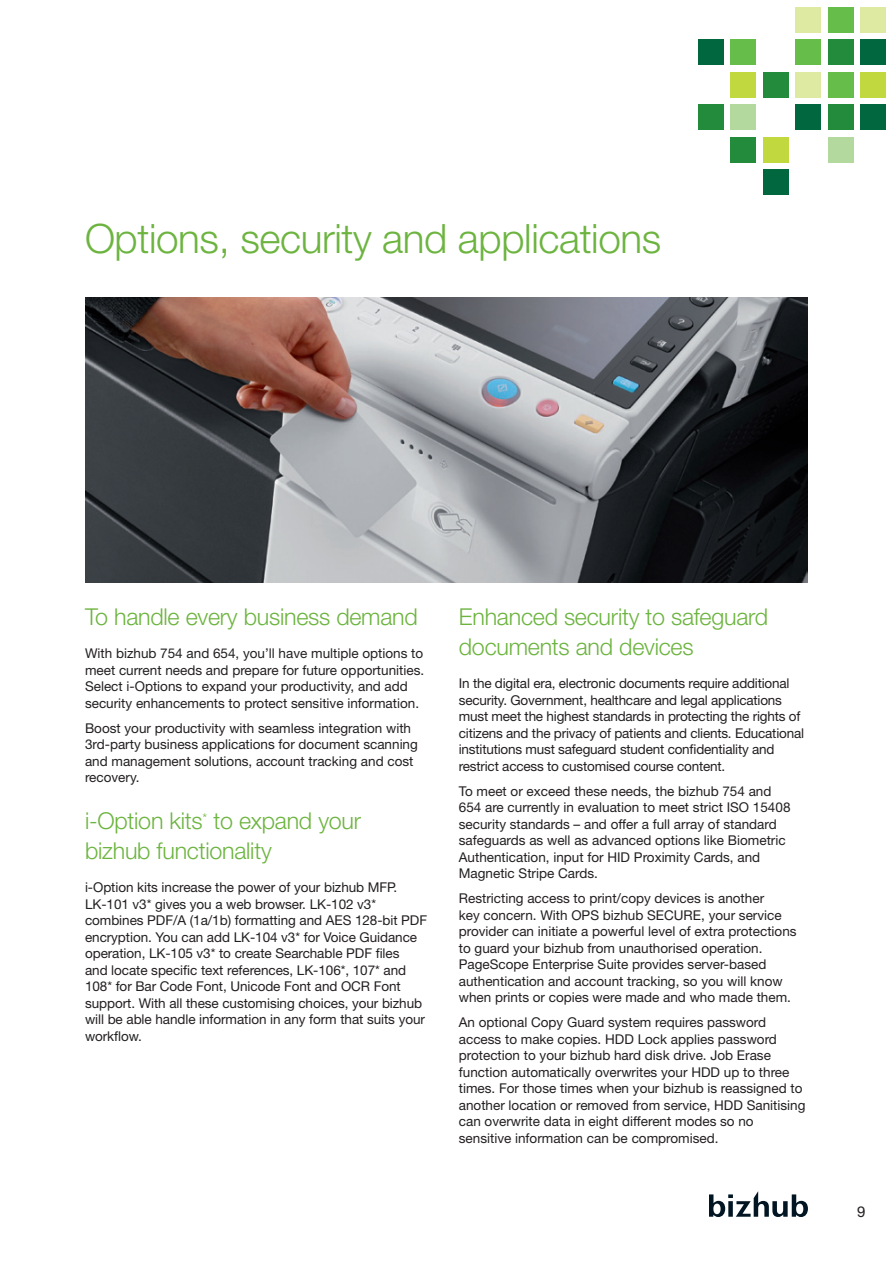
<style>
.page{position:relative;width:893px;height:1263px;background:#fff}
.page>*{position:absolute;margin:0;border:0;box-sizing:border-box;transform-origin:0 0}
.t1{font:300 40.5px "Helvetica Neue LT Std";letter-spacing:-.01em;color:#6cb43f}
.t2{font:300 23.25px/30px "Helvetica Neue LT Std";letter-spacing:-.01em;color:#6cb43f}
.t3{font:15px "Helvetica Neue LT Std";color:#231f20}
.t4{font:13.5px/16.5px "Helvetica Neue LT Std";color:#231f20}
</style>
<div class="page">
<svg style="left:709px;top:1191px;width:99px;height:26px"></svg>
<div style="left:828px;top:7px;width:25px;height:25px;background:#67bd4a"></div>
<div style="left:796px;top:7px;width:25px;height:25px;background:#dee9a2"></div>
<div style="left:860px;top:40px;width:26px;height:25px;background:#00673e"></div>
<div style="left:828px;top:40px;width:25px;height:25px;background:#238b3c"></div>
<div style="left:796px;top:40px;width:25px;height:25px;background:#67bd4a"></div>
<div style="left:731px;top:40px;width:25px;height:25px;background:#67bd4a"></div>
<div style="left:698px;top:40px;width:26px;height:25px;background:#00673e"></div>
<div style="left:860px;top:72px;width:26px;height:25px;background:#c2d83f"></div>
<div style="left:828px;top:72px;width:25px;height:25px;background:#67bd4a"></div>
<div style="left:796px;top:72px;width:25px;height:25px;background:#dee9a2"></div>
<div style="left:860px;top:7px;width:26px;height:25px;background:#dee9a2"></div>
<div style="left:763px;top:72px;width:25px;height:25px;background:#238b3c"></div>
<div style="left:731px;top:72px;width:25px;height:25px;background:#c2d83f"></div>
<div style="left:860px;top:104px;width:26px;height:26px;background:#00673e"></div>
<div style="left:828px;top:104px;width:25px;height:26px;background:#238b3c"></div>
<div style="left:796px;top:104px;width:25px;height:26px;background:#00673e"></div>
<div style="left:731px;top:104px;width:25px;height:26px;background:#b3d99e"></div>
<div style="left:698px;top:104px;width:26px;height:26px;background:#238b3c"></div>
<div style="left:828px;top:137px;width:25px;height:25px;background:#b3d99e"></div>
<div style="left:763px;top:137px;width:25px;height:25px;background:#c2d83f"></div>
<div style="left:731px;top:137px;width:25px;height:25px;background:#238b3c"></div>
<div style="left:763px;top:169px;width:25px;height:26px;background:#00673e"></div>
<img style="left:85px;top:298px;width:723px;height:285px">
<h1 class="t1" style="left:85px;top:213px;width:578px">Options, security and applications</h1>
<h2 class="t2" style="left:85px;top:601px;width:334px">To handle every business demand</h2>
<p class="t4" style="left:85px;top:645px;width:341px">With bizhub 754 and 654, you’ll have multiple options to meet current needs and prepare for future opportunities.<br>Select i-Options to expand your productivity, and add security enhancements to protect sensitive information.</p>
<p class="t4" style="left:85px;top:719px;width:334px">Boost your productivity with seamless integration with 3rd-party business applications for document scanning and management solutions, account tracking and cost recovery.</p>
<h2 class="t2" style="left:85px;top:805px;width:278px">i-Option kits<sup>*</sup> to expand your bizhub functionality</h2>
<p class="t4" style="left:85px;top:879px;width:344px">i-Option kits increase the power of your bizhub MFP.<br>LK-101 v3* gives you a web browser. LK-102 v3* combines PDF/A (1a/1b) formatting and AES 128-bit PDF encryption. You can add LK-104 v3* for Voice Guidance operation, LK-105 v3* to create Searchable PDF files<br>and locate specific text references, LK-106*, 107* and 108* for Bar Code Font, Unicode Font and OCR Font support. With all these customising choices, your bizhub will be able handle information in any form that suits your workflow.</p>
<h2 class="t2" style="left:459px;top:601px;width:311px">Enhanced security to safeguard documents and devices</h2>
<p class="t4" style="left:459px;top:675px;width:347px">In the digital era, electronic documents require additional security. Government, healthcare and legal applications must meet the highest standards in protecting the rights of citizens and the privacy of patients and clients. Educational institutions must safeguard student confidentiality and restrict access to customised course content.</p>
<p class="t4" style="left:459px;top:782px;width:333px">To meet or exceed these needs, the bizhub 754 and 654 are currently in evaluation to meet strict ISO 15408 security standards – and offer a full array of standard safeguards as well as advanced options like Biometric Authentication, input for HID Proximity Cards, and Magnetic Stripe Cards.</p>
<p class="t4" style="left:459px;top:890px;width:339px">Restricting access to print/copy devices is another<br>key concern. With OPS bizhub SECURE, your service provider can initiate a powerful level of extra protections to guard your bizhub from unauthorised operation.<br>PageScope Enterprise Suite provides server-based authentication and account tracking, so you will know when prints or copies were made and who made them.</p>
<p class="t4" style="left:459px;top:1014px;width:348px">An optional Copy Guard system requires password access to make copies. HDD Lock applies password protection to your bizhub hard disk drive. Job Erase function automatically overwrites your HDD up to three times. For those times when your bizhub is reassigned to another location or removed from service, HDD Sanitising can overwrite data in eight different modes so no sensitive information can be compromised.</p>
<p class="t3" style="left:857px;top:1203px;width:10px">9</p>
</div>
